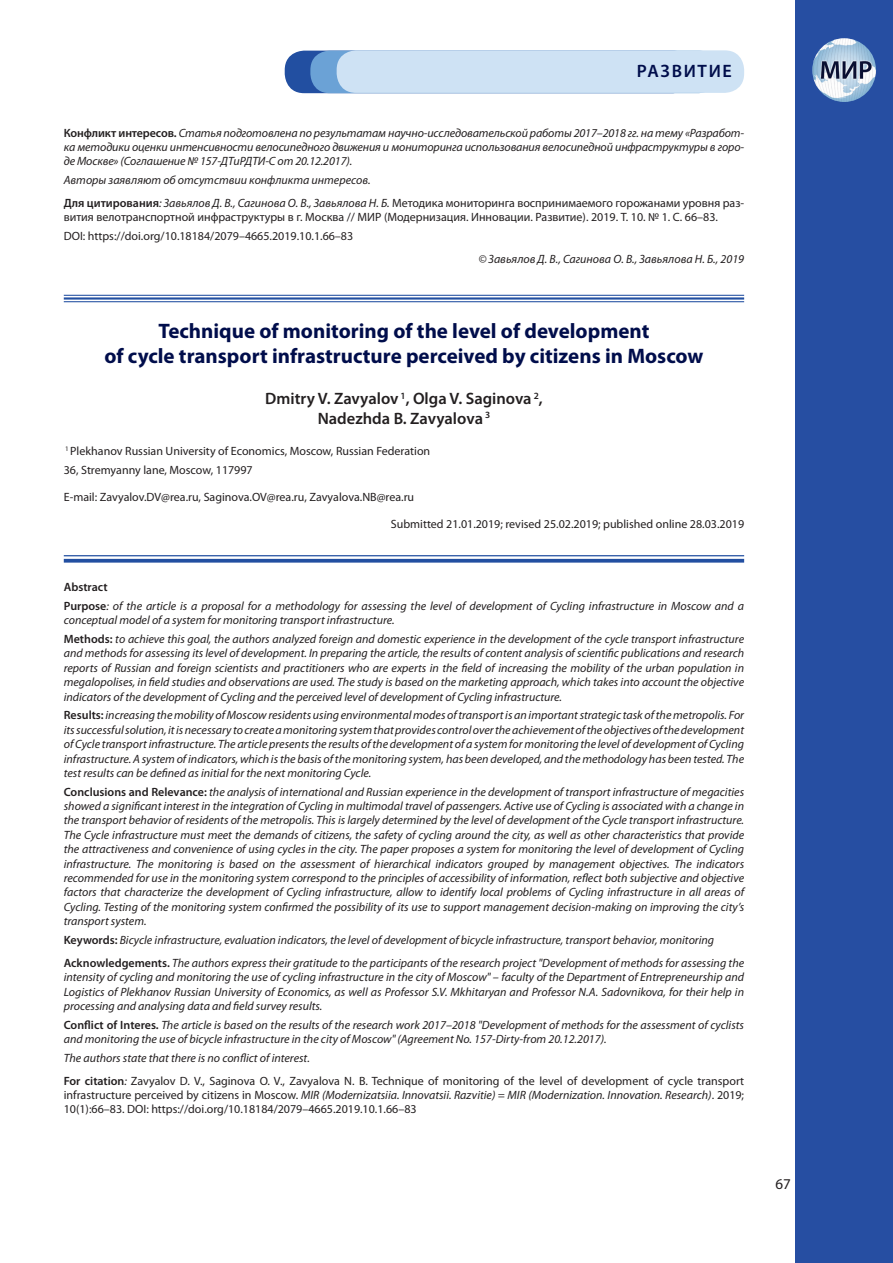
<style>
.page{position:relative;width:893px;height:1263px;background:#fff}
.page>*{position:absolute;margin:0;border:0;box-sizing:border-box;transform-origin:0 0}
.t1{font:700 21px/25.2px "Myriad Pro";color:#000d4b;text-align:center}
.t2{font:600 18px "Myriad Pro";color:#000d4b}
.t3{font:600 16.5px/19.8px "Myriad Pro";color:#231f20;text-align:center}
.t4{font:15px "Myriad Pro";color:#231f20}
.t5{font:italic 12px/14.4px "Myriad Pro";color:#231f20}
.t6{font:12px/18.6px "Myriad Pro";color:#231f20}
.s1{font-weight:600;font-style:normal}
.s2{font-style:normal}
.s3{font-style:italic}
.s4{font-weight:600}
</style>
<div class="page">
<div style="left:795px;top:0;width:98px;height:1263px;background:#264ea2"></div>
<img style="left:812px;top:38px;width:64px;height:64px;border-radius:32px">
<div style="left:285px;top:51px;width:407px;height:42px;background:#224fa1;border-radius:19px"></div>
<div style="left:310px;top:51px;width:408px;height:42px;background:#6ba2d6;border-radius:19px"></div>
<div style="left:337px;top:50px;width:407px;height:43px;background:#cee2f4;border-radius:19px"></div>
<hr style="left:64px;top:295px;width:680px;height:1px;background:#224fa1">
<hr style="left:64px;top:297px;width:680px;height:3px;background:#224fa1">
<hr style="left:64px;top:301px;width:680px;height:1px;background:#224fa1">
<hr style="left:64px;top:555px;width:680px;height:1px;background:#224fa1">
<svg style="left:64px;top:559px;width:680px;height:4px;background:#375fa9"></svg>
<h2 class="t2" style="left:637px;top:59px;width:12px">разв</h2>
<h2 class="t2" style="left:684px;top:59px;width:50px">итие</h2>
<p class="t5" style="left:64px;top:125px;width:682px;text-align:justify"><span class="s1">Конфликт интересов.</span> Статья подготовлена по результатам научно-исследовательской работы 2017–2018 гг. на тему «Разработ&shy;ка методики оценки интенсивности велосипедного движения и мониторинга использования велосипедной инфраструктуры в горо&shy;де Москве» (Соглашение № 157-ДТиРДТИ-С от 20.12.2017).</p>
<p class="t5" style="left:64px;top:168px;width:682px;line-height:23px">Авторы заявляют об отсутствии конфликта интересов.<br><span class="s1">Для цитирования</span>: Завьялов Д. В., Сагинова О. В., Завьялова Н. Б. <span class="s2">Методика мониторинга воспринимаемого горожанами уровня раз-</span></p>
<p class="t6" style="left:64px;top:208px;width:656px">вития велотранспортной инфраструктуры в г. Москва // МИР (Модернизация. Инновации. Развитие). 2019. Т. 10. № 1. С. 66–83.<br>DOI: https://doi.org/10.18184/2079–4665.2019.10.1.66–83</p>
<p class="t5" style="left:478px;top:251px;width:267px">© Завьялов Д. В., Сагинова О. В., Завьялова Н. Б., 2019</p>
<h1 class="t1" style="left:104px;top:317px;width:601px">Technique of monitoring of the level of development<br>of cycle transport infrastructure perceived by citizens in Moscow</h1>
<h3 class="t3" style="left:265px;top:388px;width:279px">Dmitry V. Zavyalov <sup>1</sup>, Olga V. Saginova <sup>2</sup>,<br>Nadezhda B. Zavyalova <sup>3</sup></h3>
<p class="t6" style="left:64px;top:442px;width:368px"><sup>1</sup> Plekhanov Russian University of Economics, Moscow, Russian Federation<br>36, Stremyanny lane, Moscow, 117997</p>
<p class="t6" style="left:64px;top:487px;width:352px">E-mail: Zavyalov.DV@rea.ru, Saginova.OV@rea.ru, Zavyalova.NB@rea.ru</p>
<p class="t6" style="left:391px;top:515px;width:355px">Submitted 21.01.2019; revised 25.02.2019; published online 28.03.2019</p>
<p class="t5" style="left:64px;top:578px;width:682px;line-height:18.6px"><span class="s1">Abstract<br>Purpose</span>: of the article is a proposal for a methodology for assessing the level of development of Cycling infrastructure in Moscow and a</p>
<p class="t5" style="left:64px;top:611px;width:682px;line-height:18.6px">conceptual model of a system for monitoring transport infrastructure.<br><span class="s1">Methods:</span> to achieve this goal, the authors analyzed foreign and domestic experience in the development of the cycle transport infrastructure</p>
<p class="t5" style="left:64px;top:646px;width:682px;text-align:justify">and methods for assessing its level of development. In preparing the article, the results of content analysis of scientific publications and research reports of Russian and foreign scientists and practitioners who are experts in the field of increasing the mobility of the urban population in megalopolises, in field studies and observations are used. The study is based on the marketing approach, which takes into account the objective indicators of the development of Cycling and the perceived level of development of Cycling infrastructure.</p>
<p class="t5" style="left:64px;top:708px;width:682px;text-align:justify"><span class="s1">Results:</span> increasing the mobility of Moscow residents using environmental modes of transport is an important strategic task of the metropolis. For its successful solution, it is necessary to create a monitoring system that provides control over the achievement of the objectives of the development of Cycle transport infrastructure. The article presents the results of the development of a system for monitoring the level of development of Cycling infrastructure. A system of indicators, which is the basis of the monitoring system, has been developed, and the methodology has been tested. The test results can be defined as initial for the next monitoring Cycle.</p>
<p class="t5" style="left:64px;top:784px;width:682px;text-align:justify"><span class="s1">Conclusions and Relevance:</span> the analysis of international and Russian experience in the development of transport infrastructure of megacities showed a significant interest in the integration of Cycling in multimodal travel of passengers. Active use of Cycling is associated with a change in the transport behavior of residents of the metropolis. This is largely determined by the level of development of the Cycle transport infrastructure.<br>The Cycle infrastructure must meet the demands of citizens, the safety of cycling around the city, as well as other characteristics that provide the attractiveness and convenience of using cycles in the city. The paper proposes a system for monitoring the level of development of Cycling infrastructure. The monitoring is based on the assessment of hierarchical indicators grouped by management objectives. The indicators recommended for use in the monitoring system correspond to the principles of accessibility of information, reflect both subjective and objective factors that characterize the development of Cycling infrastructure, allow to identify local problems of Cycling infrastructure in all areas of Cycling. Testing of the monitoring system confirmed the possibility of its use to support management decision-making on improving the city’s transport system.</p>
<p class="t5" style="left:64px;top:928px;width:682px;line-height:23px"><span class="s1">Keywords:</span> Bicycle infrastructure, evaluation indicators, the level of development of bicycle infrastructure, transport behavior, monitoring<br><span class="s1">Acknowledgements.</span> The authors express their gratitude to the participants of the research project "Development of methods for assessing the</p>
<p class="t5" style="left:64px;top:970px;width:682px;text-align:justify">intensity of cycling and monitoring the use of cycling infrastructure in the city of Moscow" – faculty of the Department of Entrepreneurship and Logistics of Plekhanov Russian University of Economics, as well as Professor S.V. Mkhitaryan and Professor N.A. Sadovnikova, for their help in processing and analysing data and field survey results.</p>
<p class="t5" style="left:64px;top:1017px;width:682px"><span class="s1">Conflict of Interes.</span> The article is based on the results of the research work 2017–2018 "Development of methods for the assessment of cyclists and monitoring the use of bicycle infrastructure in the city of Moscow" (Agreement No. 157-Dirty-from 20.12.2017).</p>
<p class="t6" style="left:64px;top:1046px;width:682px;line-height:23px"><span class="s3">The authors state that there is no conflict of interest.<br></span><span class="s4">For citation</span><span class="s3">:</span> Zavyalov D. V., Saginova O. V., Zavyalova N. B. Technique of monitoring of the level of development of cycle transport</p>
<p class="t6" style="left:64px;top:1087px;width:682px;line-height:14.4px">infrastructure perceived by citizens in Moscow. <span class="s3">MIR (Modernizatsiia. Innovatsii. Razvitie) = MIR (Modernization. Innovation. Research)</span>. 2019;<br>10(1):66–83. DOI: https://doi.org/10.18184/2079–4665.2019.10.1.66–83</p>
<p class="t4" style="left:775px;top:1175px;width:17px">67</p>
</div>
